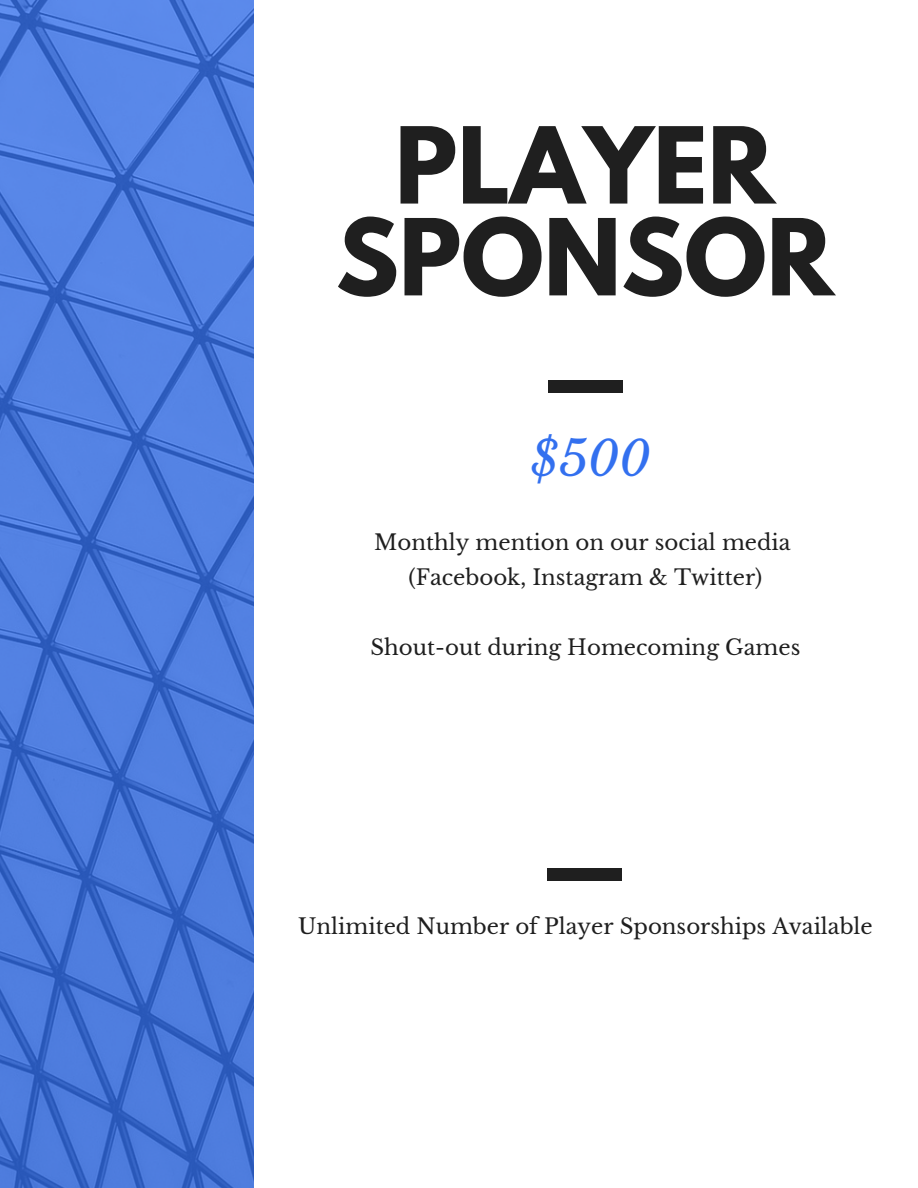
<style>
.page{position:relative;width:918px;height:1188px;background:#fff}
.page>*{position:absolute;margin:0;border:0;box-sizing:border-box;transform-origin:0 0}
.t1{font:700 93.9px "League Spartan";color:#1f1f1f}
.t2{font:italic 47.85px "Libre Baskerville";color:#3370ef}
.t3{font:21.3px/34.8px "Libre Baskerville";color:#1f1f1f;text-align:center}
</style>
<div class="page">
<img style="left:0;top:0;width:253px;height:1188px">
<div style="left:548px;top:868px;width:74px;height:13px;background:#1f1f1f"></div>
<div style="left:548px;top:381px;width:74px;height:12px;background:#1f1f1f"></div>
<p class="t1" style="left:395px;top:119px;width:381px">PLAYER</p>
<p class="t1" style="left:336px;top:211px;width:500px">SPONSOR</p>
<p class="t2" style="left:531px;top:430px;width:121px">$500</p>
<p class="t3" style="left:374px;top:525px;width:418px">Monthly mention on our social media (Facebook, Instagram &amp; Twitter)</p>
<p class="t3" style="left:371px;top:630px;width:431px">Shout-out during Homecoming Games</p>
<p class="t3" style="left:298px;top:909px;width:576px">Unlimited Number of Player Sponsorships Available</p>
</div>
